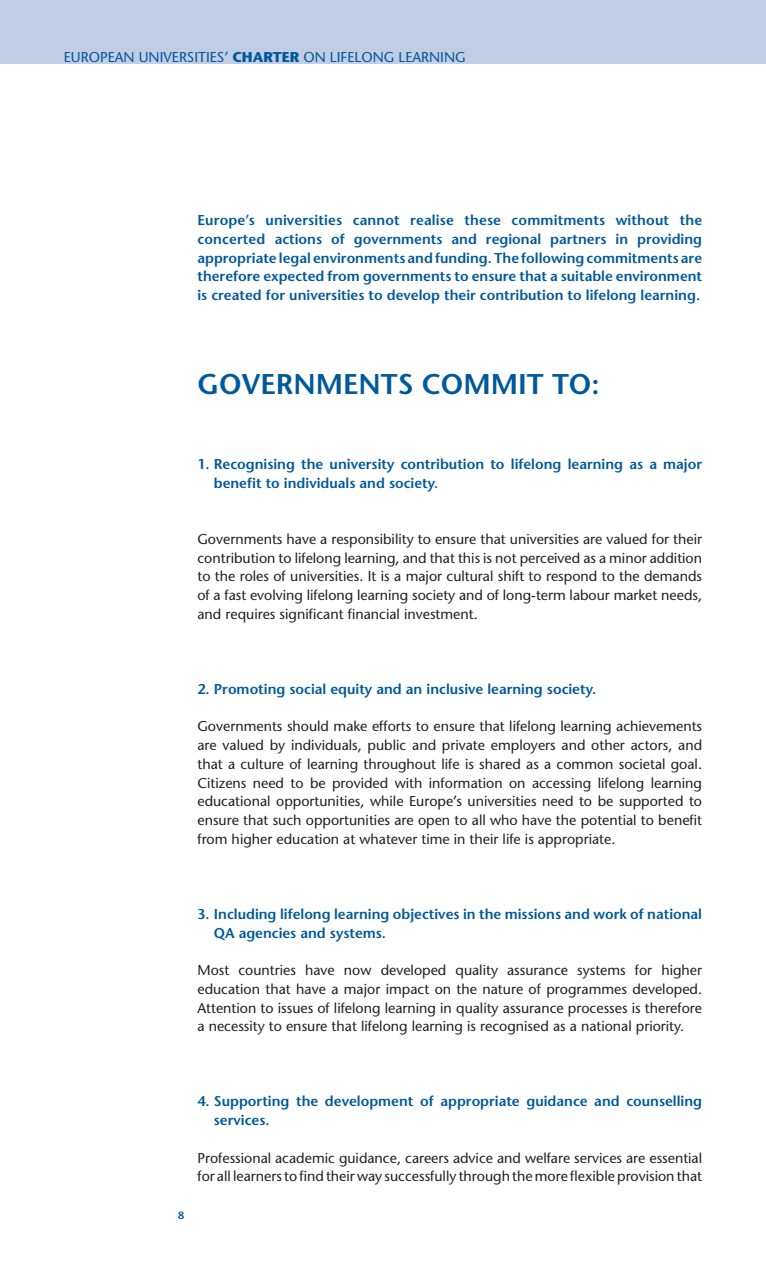
<style>
.page{position:relative;width:766px;height:1263px;background:#fff}
.page>*{position:absolute;margin:0;border:0;box-sizing:border-box;transform-origin:0 0}
.t1{font:600 28.5px "Stone Sans";color:#00599b}
.t2{font:14.25px/18.8px "Stone Sans";color:#231f20;text-align:justify}
.t3{font:600 14.25px/18.8px "Stone Sans";color:#00599b}
.t4{font:14.25px "Stone Sans";color:#00599b}
.t5{font:600 10.5px "Stone Sans";color:#00599b}
.s1{font-weight:700}
</style>
<div class="page">
<div style="left:0;top:0;width:765px;height:64px;background:#c1cde5"></div>
<p class="t4" style="left:64px;top:48px;width:403px">EUROPEAN UNIVERSITIES’ <span class="s1">CHARTER</span> ON LIFELONG LEARNING</p>
<p class="t3" style="left:197px;top:211px;width:506px;text-align:justify">Europe’s universities cannot realise these commitments without the concerted actions of governments and regional partners in providing appropriate legal environments and funding. The following commitments are therefore expected from governments to ensure that a suitable environment is created for universities to develop their contribution to lifelong learning.</p>
<h1 class="t1" style="left:197px;top:367px;width:403px">GOVERNMENTS COMMIT TO:</h1>
<p class="t3" style="left:214px;top:454px;width:489px;text-indent:-16px">1. Recognising the university contribution to lifelong learning as a major benefit to individuals and society.</p>
<p class="t2" style="left:197px;top:529px;width:506px">Governments have a responsibility to ensure that universities are valued for their contribution to lifelong learning, and that this is not perceived as a minor addition to the roles of universities. It is a major cultural shift to respond to the demands of a fast evolving lifelong learning society and of long-term labour market needs, and requires significant financial investment.</p>
<p class="t3" style="left:197px;top:679px;width:400px">2. Promoting social equity and an inclusive learning society.</p>
<p class="t2" style="left:197px;top:717px;width:506px">Governments should make efforts to ensure that lifelong learning achievements are valued by individuals, public and private employers and other actors, and that a culture of learning throughout life is shared as a common societal goal.<br>Citizens need to be provided with information on accessing lifelong learning educational opportunities, while Europe’s universities need to be supported to ensure that such opportunities are open to all who have the potential to benefit from higher education at whatever time in their life is appropriate.</p>
<p class="t3" style="left:214px;top:904px;width:489px;text-indent:-16px">3. Including lifelong learning objectives in the missions and work of national<br>QA agencies and systems.</p>
<p class="t2" style="left:197px;top:961px;width:506px">Most countries have now developed quality assurance systems for higher education that have a major impact on the nature of programmes developed.<br>Attention to issues of lifelong learning in quality assurance processes is therefore a necessity to ensure that lifelong learning is recognised as a national priority.</p>
<p class="t5" style="left:178px;top:1209px;width:8px">8</p>
<p class="t3" style="left:214px;top:1092px;width:489px;text-indent:-16px">4. Supporting the development of appropriate guidance and counselling services.</p>
<p class="t2" style="left:197px;top:1148px;width:506px">Professional academic guidance, careers advice and welfare services are essential for all learners to find their way successfully through the more flexible provision that</p>
</div>
